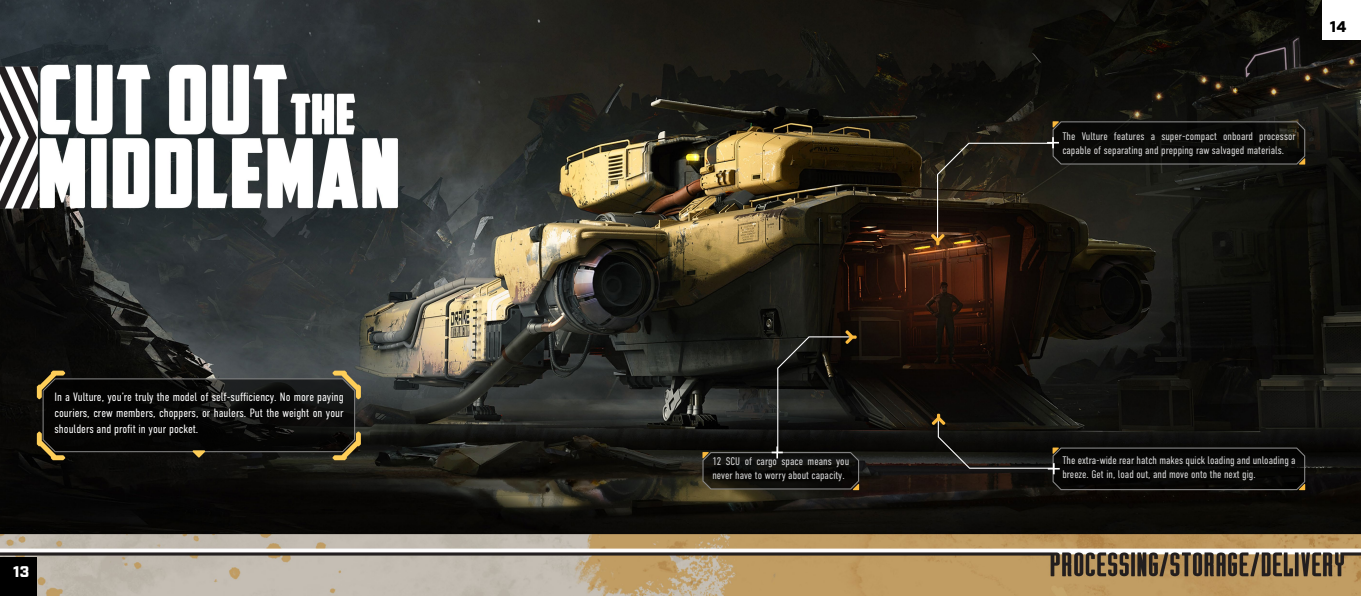
<style>
.page{position:relative;width:1361px;height:596px;background:#fff}
.page>*{position:absolute;margin:0;border:0;box-sizing:border-box;transform-origin:0 0}
.t1{font:900 15.4px "Industry";color:#fff}
.t2{font:900 15.4px "Industry";color:#000}
.t3{font:300 12px/16px "DIN Condensed";color:#fff;text-align:justify}
.t4{font:300 11px/14px "DIN Condensed";color:#dadada}
</style>
<div class="page">
<img style="left:0;top:0;width:1361px;height:595px">
<div style="left:0;top:557px;width:37px;height:38px;background:#000"></div>
<div style="left:1322px;top:0;width:39px;height:40px;background:#fff"></div>
<svg style="left:931px;top:120px;width:374px;height:125px;background:#1c1913"></svg>
<svg style="left:932px;top:413px;width:373px;height:77px;background:#13110f"></svg>
<svg style="left:37px;top:370px;width:324px;height:90px;background:#181612"></svg>
<svg style="left:702px;top:330px;width:157px;height:160px;background:#191916"></svg>
<p class="t3" style="left:54px;top:389px;width:291px">In a Vulture, you’re truly the model of self-sufficiency. No more paying couriers, crew members, choppers, or haulers. Put the weight on your shoulders and profit in your pocket.</p>
<h1 class="t1" style="left:13px;top:561px;width:17px">13</h1>
<p class="t4" style="left:712px;top:454px;width:138px">12 SCU of cargo space means you never have to worry about capacity.</p>
<h1 class="t2" style="left:1330px;top:17px;width:18px">14</h1>
<p class="t4" style="left:1062px;top:129px;width:235px">The Vulture features a super-compact onboard processor capable of separating and prepping raw salvaged materials.</p>
<p class="t4" style="left:1062px;top:453px;width:235px">The extra-wide rear hatch makes quick loading and unloading a breeze. Get in, load out, and move onto the next gig.</p>
</div>
